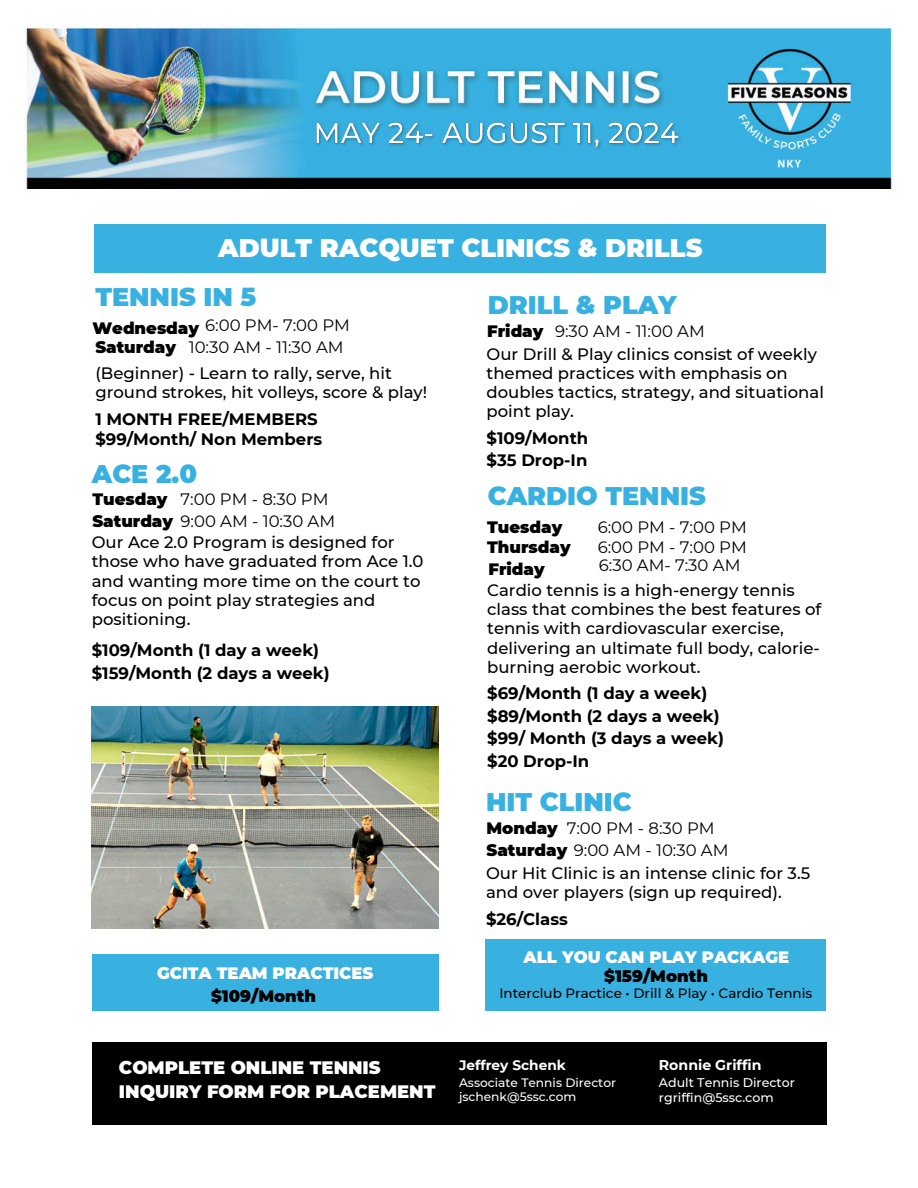
<style>
.page{position:relative;width:918px;height:1188px;background:#fff}
.page>*{position:absolute;margin:0;border:0;box-sizing:border-box;transform-origin:0 0}
.t1{font:900 25.5px "Montserrat";color:#39b1e0}
.t2{font:900 25.5px "Montserrat";color:#fff}
.t3{font:900 18px/24.8px "Montserrat";color:#fff}
.t4{font:500 16.5px/19.2px "Montserrat";color:#000}
.t5{font:700 16.5px/22.5px "Montserrat";color:#000}
.t6{font:16.5px "Montserrat";color:#000}
.t7{font:900 16.5px "Montserrat";color:#000}
.t8{font:900 16.5px "Montserrat";color:#fff}
.t9{font:700 14.1px "Montserrat";color:#fff}
.t10{font:700 13.65px "Montserrat";color:#fff}
.t11{font:500 13.5px "Montserrat";color:#000}
.t12{font:500 12.6px "Montserrat";color:#fff}
.t13{font:500 12.15px "Montserrat";color:#fff}
.s1{font-weight:900}
</style>
<div class="page">
<div style="left:94px;top:225px;width:732px;height:48px;background:#39b1e0"></div>
<div style="left:92px;top:1042px;width:734px;height:82px;background:#000"></div>
<img style="left:92px;top:706px;width:346px;height:223px">
<div style="left:92px;top:955px;width:347px;height:56px;background:#39b1e0"></div>
<div style="left:485px;top:939px;width:341px;height:72px;background:#39b1e0"></div>
<img style="left:26px;top:28px;width:866px;height:161px">
<img style="left:313px;top:116px;width:372px;height:39px">
<p class="t2" style="left:218px;top:233px;width:486px">ADULT RACQUET CLINICS &amp; DRILLS</p>
<h5 class="t1" style="left:95px;top:281px;width:162px">TENNIS IN 5</h5>
<p class="t7" style="left:92px;top:318px;width:108px">Wednesday</p>
<p class="t6" style="left:205px;top:315px;width:146px">6:00 PM- 7:00 PM</p>
<h5 class="t7" style="left:95px;top:337px;width:82px">Saturday</h5>
<h3 class="t6" style="left:189px;top:337px;width:156px">10:30 AM - 11:30 AM</h3>
<h3 class="t4" style="left:95px;top:363px;width:333px">(Beginner) - Learn to rally, serve, hit ground strokes, hit volleys, score &amp; play!</h3>
<h5 class="t5" style="left:95px;top:409px;width:228px;line-height:20.2px">1 MONTH FREE/MEMBERS $99/Month/ Non Members</h5>
<h5 class="t1" style="left:92px;top:458px;width:107px">ACE 2.0</h5>
<h4 class="t7" style="left:92px;top:489px;width:77px">Tuesday</h4>
<h5 class="t6" style="left:181px;top:489px;width:150px">7:00 PM - 8:30 PM</h5>
<h5 class="t6" style="left:92px;top:511px;width:244px"><span class="s1">Saturday</span> 9:00 AM - 10:30 AM</h5>
<h5 class="t4" style="left:92px;top:533px;width:333px">Our Ace 2.0 Program is designed for those who have graduated from Ace 1.0 and wanting more time on the court to focus on point play strategies and positioning.</h5>
<h4 class="t5" style="left:92px;top:639px;width:239px">$109/Month (1 day a week) $159/Month (2 days a week)</h4>
<h5 class="t1" style="left:488px;top:289px;width:190px">DRILL &amp; PLAY</h5>
<h5 class="t7" style="left:487px;top:321px;width:58px">Friday</h5>
<h2 class="t6" style="left:555px;top:321px;width:151px">9:30 AM - 11:00 AM</h2>
<h5 class="t4" style="left:487px;top:344px;width:339px">Our Drill &amp; Play clinics consist of weekly themed practices with emphasis on doubles tactics, strategy, and situational point play.</h5>
<h4 class="t5" style="left:487px;top:426px;width:103px">$109/Month $35 Drop-In</h4>
<h2 class="t1" style="left:488px;top:480px;width:220px">CARDIO TENNIS</h2>
<h4 class="t7" style="left:487px;top:517px;width:77px">Tuesday</h4>
<h5 class="t6" style="left:598px;top:517px;width:151px">6:00 PM - 7:00 PM</h5>
<h5 class="t7" style="left:487px;top:537px;width:85px">Thursday</h5>
<h5 class="t6" style="left:598px;top:537px;width:151px">6:00 PM - 7:00 PM</h5>
<h2 class="t7" style="left:488px;top:559px;width:58px">Friday</h2>
<h5 class="t6" style="left:599px;top:555px;width:143px">6:30 AM- 7:30 AM</h5>
<h4 class="t4" style="left:487px;top:581px;width:336px">Cardio tennis is a high-energy tennis class that combines the best features of tennis with cardiovascular exercise, delivering an ultimate full body, calorie&shy;burning aerobic workout.</h4>
<h5 class="t5" style="left:487px;top:682px;width:238px">$69/Month (1 day a week) $89/Month (2 days a week) $99/ Month (3 days a week) $20 Drop-In</h5>
<h4 class="t1" style="left:486px;top:787px;width:147px">HIT CLINIC</h4>
<h5 class="t7" style="left:487px;top:818px;width:73px">Monday</h5>
<h5 class="t6" style="left:567px;top:818px;width:150px">7:00 PM - 8:30 PM</h5>
<h2 class="t6" style="left:487px;top:840px;width:243px"><span class="s1">Saturday</span> 9:00 AM - 10:30 AM</h2>
<h5 class="t4" style="left:486px;top:864px;width:326px">Our Hit Clinic is an intense clinic for 3.5 and over players (sign up required).</h5>
<h4 class="t5" style="left:486px;top:908px;width:83px">$26/Class</h4>
<h4 class="t8" style="left:524px;top:947px;width:267px">ALL YOU CAN PLAY PACKAGE</h4>
<h5 class="t11" style="left:499px;top:985px;width:314px">Interclub Practice • Drill &amp; Play • Cardio Tennis</h5>
<h5 class="t8" style="left:157px;top:963px;width:218px">GCITA TEAM PRACTICES</h5>
<h4 class="t7" style="left:604px;top:966px;width:105px">$159/Month</h4>
<h5 class="t7" style="left:211px;top:986px;width:106px">$109/Month</h5>
<h4 class="t3" style="left:119px;top:1055px;width:318px">COMPLETE ONLINE TENNIS<br>INQUIRY FORM FOR PLACEMENT</h4>
<h6 class="t10" style="left:459px;top:1057px;width:108px">Jeffrey Schenk</h6>
<p class="t13" style="left:459px;top:1075px;width:159px">Associate Tennis Director</p>
<p class="t13" style="left:459px;top:1089px;width:119px">jschenk@5ssc.com</p>
<h6 class="t9" style="left:659px;top:1056px;width:104px">Ronnie Griffin</h6>
<h3 class="t12" style="left:659px;top:1075px;width:138px">Adult Tennis Director</h3>
<h6 class="t12" style="left:659px;top:1089px;width:116px">rgriffin@5ssc.com</h6>
</div>
